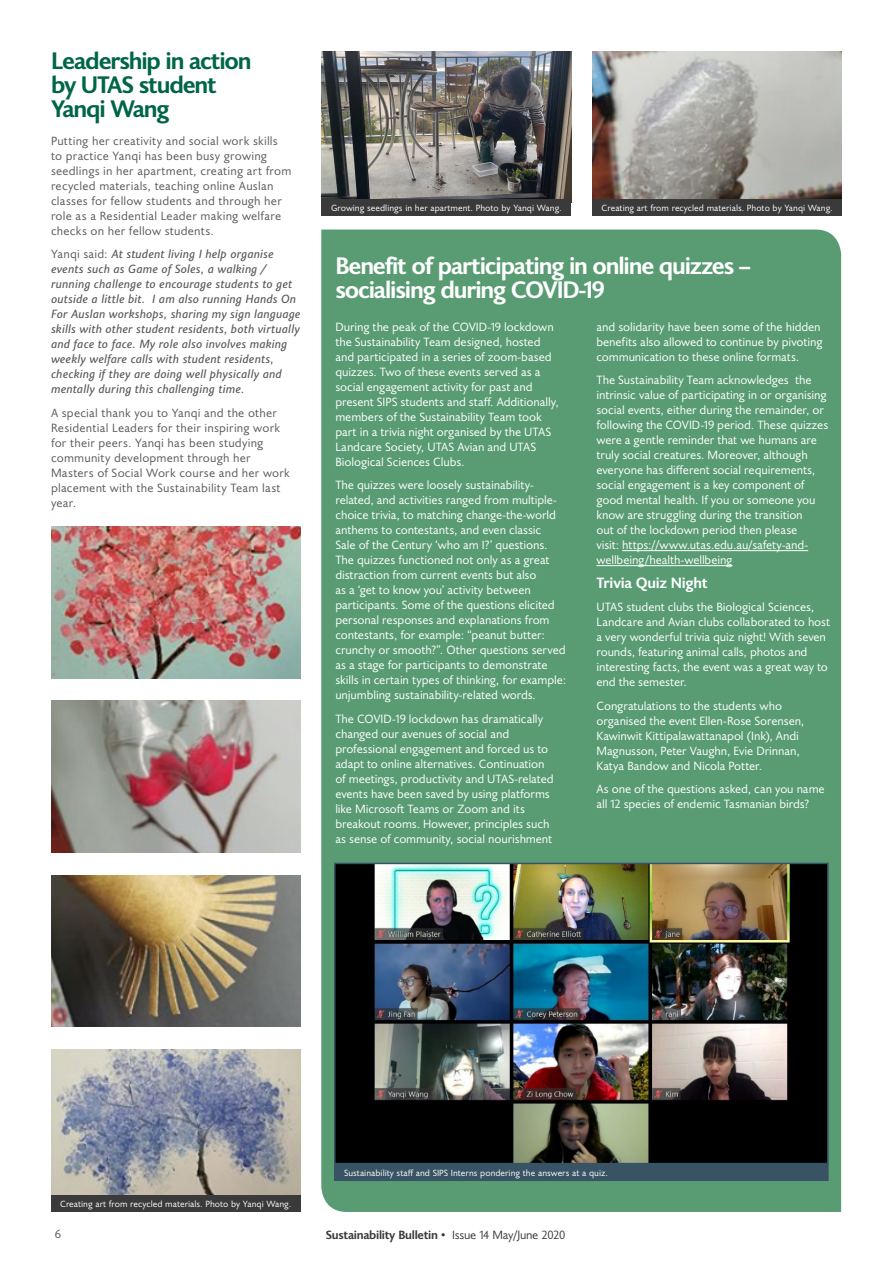
<style>
.page{position:relative;width:893px;height:1263px;background:#fff}
.page>*{position:absolute;margin:0;border:0;box-sizing:border-box;transform-origin:0 0}
.t1{font:700 24px/24px "Joanna Sans Nova";letter-spacing:-.05em;color:#fff}
.t2{font:700 24px/24px "Joanna Sans Nova";letter-spacing:-.05em;color:#006548}
.t3{font:700 15px "Joanna Sans Nova";letter-spacing:-.015em;color:#fff}
.t4{font:12px/15px "Joanna Sans Nova";letter-spacing:-.01em;color:#fff}
.t5{font:12px/15px "Joanna Sans Nova";letter-spacing:.015em;color:#5a595a}
.t6{font:italic 12px/15px "Joanna Sans Nova";letter-spacing:.015em;color:#5a595a}
.t7{font:700 12px "Joanna Sans Nova";letter-spacing:-.025em;color:#393a39}
.t8{font:9px "Joanna Sans Nova";color:#fff}
.s1{font-style:normal}
.s2{font-weight:400}
</style>
<div class="page">
<div style="left:321px;top:230px;width:520px;height:982px;background:#599c73"></div>
<img style="left:322px;top:51px;width:249px;height:148px">
<div style="left:322px;top:199px;width:249px;height:17px;background:#393a39"></div>
<hr style="left:622px;top:550px;width:186px;height:1px;background:#fff">
<hr style="left:596px;top:565px;width:136px;height:1px;background:#fff">
<img style="left:337px;top:866px;width:489px;height:295px">
<div style="left:334px;top:863px;width:495px;height:301px;border:2px solid #385363"></div>
<div style="left:335px;top:1165px;width:493px;height:15px;background:#385363"></div>
<div style="left:334px;top:1164px;width:495px;height:17px;border:2px solid #385363"></div>
<img style="left:592px;top:51px;width:250px;height:148px">
<div style="left:592px;top:199px;width:250px;height:17px;background:#393a39"></div>
<img style="left:51px;top:526px;width:249px;height:152px">
<img style="left:51px;top:701px;width:249px;height:151px">
<img style="left:51px;top:875px;width:249px;height:152px">
<img style="left:51px;top:1049px;width:249px;height:146px">
<div style="left:51px;top:1195px;width:249px;height:17px;background:#393a39"></div>
<h1 class="t2" style="left:51px;top:47px;width:202px">Leadership in action by UTAS student<br>Yanqi Wang</h1>
<p class="t5" style="left:51px;top:132px;width:242px">Putting her creativity and social work skills to practice Yanqi has been busy growing seedlings in her apartment, creating art from recycled materials, teaching online Auslan classes for fellow students and through her role as a Residential Leader making welfare checks on her fellow students.</p>
<p class="t6" style="left:51px;top:246px;width:251px"><span class="s1">Yanqi said:</span> At student living I help organise events such as Game of Soles, a walking / running challenge to encourage students to get outside a little bit. I am also running Hands On For Auslan workshops, sharing my sign language skills with other student residents, both virtually and face to face. My role also involves making weekly welfare calls with student residents, checking if they are doing well physically and mentally during this challenging time.</p>
<p class="t5" style="left:51px;top:404px;width:240px">A special thank you to Yanqi and the other Residential Leaders for their inspiring work for their peers. Yanqi has been studying community development through her Masters of Social Work course and her work placement with the Sustainability Team last year.</p>
<p class="t8" style="left:331px;top:202px;width:232px">Growing seedlings in her apartment. Photo by Yanqi Wang.</p>
<p class="t8" style="left:602px;top:202px;width:233px">Creating art from recycled materials. Photo by Yanqi Wang.</p>
<h1 class="t1" style="left:335px;top:252px;width:417px">Benefit of participating in online quizzes – socialising during COVID-19</h1>
<p class="t4" style="left:335px;top:319px;width:225px">During the peak of the COVID-19 lockdown the Sustainability Team designed, hosted and participated in a series of zoom-based quizzes. Two of these events served as a social engagement activity for past and present SIPS students and staff. Additionally, members of the Sustainability Team took part in a trivia night organised by the UTAS Landcare Society, UTAS Avian and UTAS Biological Sciences Clubs.</p>
<p class="t4" style="left:335px;top:477px;width:232px">The quizzes were loosely sustainability&shy;related, and activities ranged from multiple&shy;choice trivia, to matching change-the-world anthems to contestants, and even classic<br>Sale of the Century ‘who am I?’ questions.<br>The quizzes functioned not only as a great distraction from current events but also<br>as a ‘get to know you’ activity between participants. Some of the questions elicited personal responses and explanations from contestants, for example: “peanut butter: crunchy or smooth?”. Other questions served as a stage for participants to demonstrate skills in certain types of thinking, for example: unjumbling sustainability-related words.</p>
<p class="t4" style="left:335px;top:711px;width:220px">The COVID-19 lockdown has dramatically changed our avenues of social and professional engagement and forced us to adapt to online alternatives. Continuation of meetings, productivity and UTAS-related events have been saved by using platforms like Microsoft Teams or Zoom and its breakout rooms. However, principles such as sense of community, social nourishment</p>
<p class="t4" style="left:596px;top:319px;width:228px">and solidarity have been some of the hidden benefits also allowed to continue by pivoting communication to these online formats.</p>
<p class="t4" style="left:596px;top:372px;width:233px">The Sustainability Team acknowledges the intrinsic value of participating in or organising social events, either during the remainder, or following the COVID-19 period. These quizzes were a gentle reminder that we humans are truly social creatures. Moreover, although everyone has different social requirements, social engagement is a key component of good mental health. If you or someone you know are struggling during the transition<br>out of the lockdown period then please<br>visit: https://www.utas.edu.au/safety-and&shy;wellbeing/health-wellbeing</p>
<p class="t3" style="left:596px;top:572px;width:113px">Trivia Quiz Night</p>
<p class="t4" style="left:596px;top:599px;width:235px">UTAS student clubs the Biological Sciences, Landcare and Avian clubs collaborated to host a very wonderful trivia quiz night! With seven rounds, featuring animal calls, photos and interesting facts, the event was a great way to end the semester.</p>
<p class="t4" style="left:596px;top:698px;width:209px">Congratulations to the students who organised the event Ellen-Rose Sorensen, Kawinwit Kittipalawattanapol (Ink), Andi Magnusson, Peter Vaughn, Evie Drinnan, Katya Bandow and Nicola Potter.</p>
<p class="t4" style="left:596px;top:781px;width:230px">As one of the questions asked, can you name all 12 species of endemic Tasmanian birds?</p>
<p class="t8" style="left:60px;top:1197px;width:233px">Creating art from recycled materials. Photo by Yanqi Wang.</p>
<p class="t5" style="left:55px;top:1225px;width:8px">6</p>
<p class="t8" style="left:344px;top:1166px;width:266px">Sustainability staff and SIPS Interns pondering the answers at a quiz.</p>
<p class="t7" style="left:326px;top:1226px;width:241px">Sustainability Bulletin <span class="s2">• Issue 14 May/June 2020</span></p>
</div>
